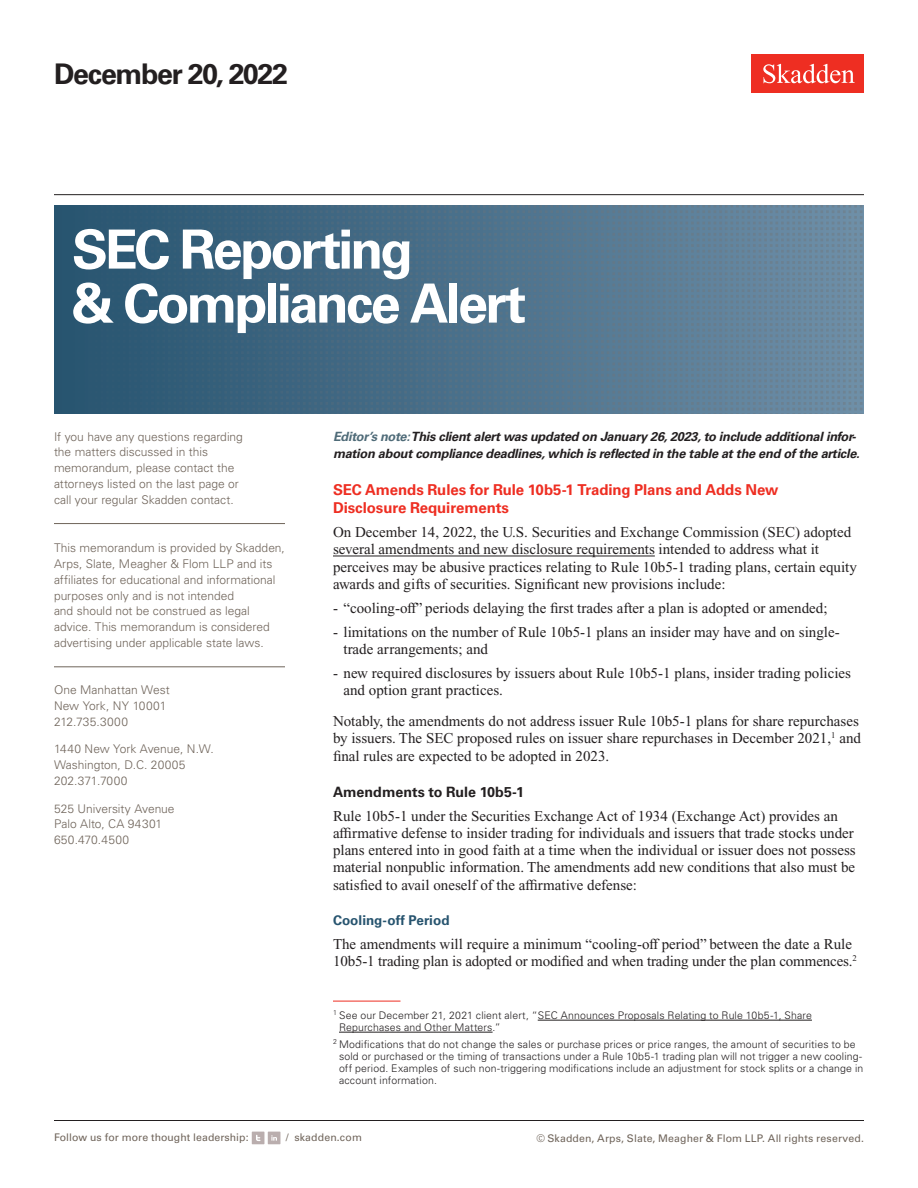
<style>
.page{position:relative;width:918px;height:1188px;background:#fff}
.page>*{position:absolute;margin:0;border:0;box-sizing:border-box;transform-origin:0 0}
.Title_Practice_Speci{font:700 54px/54px "Univers LT Std";letter-spacing:-.055em;color:#fff}
.Title_date{font:700 28.5px "Univers LT Std";letter-spacing:-.045em;color:#231f20}
.Main_Body{font:15px/17.2px "Times New Roman PS Std";color:#231f20}
.First_Level_Heading{font:700 15px/18px "Univers LT Std";letter-spacing:-.005em;color:#ee2e22}
.Second_Level_Heading{font:700 14.25px "Univers LT Std";color:#231f20}
.Third_Level_Heading{font:700 13.5px "Univers LT Std";color:#27546f}
.Main_Body-2{font:italic 700 12.75px/17.2px "Univers LT Std";letter-spacing:-.02em;color:#231f20}
.Sidebar_body_rule_be{font:300 12px/15.8px "Univers LT Std";color:#6f645a}
.Firm_Address{font:300 12px/15.8px "Univers LT Std";color:#6f645a}
.Footnote{font:300 10.5px/12px "Univers LT Std";letter-spacing:.015em;color:#231f20}
.t1{font:10.5px "Univers LT Std";letter-spacing:.01em;color:#6f645a}
.s1{color:#4f6b78}
</style>
<div class="page">
<div style="left:752px;top:54px;width:112px;height:39px;background:#ee2e22"></div>
<svg style="left:763px;top:64px;width:92px;height:19px"></svg>
<hr style="left:54px;top:1120px;width:810px;height:1px;background:#231f20">
<hr style="left:54px;top:194px;width:810px;height:1px;background:#231f20">
<div style="left:252px;top:1132px;width:12px;height:12px;background:#baaeae"></div>
<svg style="left:256px;top:1135px;width:4px;height:6px"></svg>
<div style="left:268px;top:1132px;width:12px;height:12px;background:#baaeae"></div>
<svg style="left:271px;top:1135px;width:6px;height:6px"></svg>
<img style="left:54px;top:206px;width:810px;height:208px">
<hr style="left:54px;top:523px;width:231px;height:1px;background:#6f645a">
<hr style="left:54px;top:666px;width:231px;height:1px;background:#6f645a">
<hr style="left:333px;top:556px;width:322px;height:1px;background:#231f20">
<hr style="left:333px;top:1001px;width:68px;height:1px;background:#ee2e22">
<hr style="left:538px;top:1020px;width:274px;height:1px;background:#231f20">
<hr style="left:339px;top:1032px;width:154px;height:1px;background:#231f20">
<p class="Title_date" style="left:54px;top:57px;width:235px">December 20, 2022</p>
<h1 class="Title_Practice_Speci" style="left:72px;top:223px;width:456px">SEC Reporting<br>&amp; Compliance Alert</h1>
<p class="Sidebar_body_rule_be" style="left:54px;top:429px;width:190px">If you have any questions regarding the matters discussed in this memorandum, please contact the attorneys listed on the last page or call your regular Skadden contact.</p>
<p class="Sidebar_body_rule_be" style="left:54px;top:540px;width:232px">This memorandum is provided by Skadden, Arps, Slate, Meagher &amp; Flom LLP and its affiliates for educational and informational purposes only and is not intended<br>and should not be construed as legal advice. This memorandum is considered advertising under applicable state laws.</p>
<p class="Firm_Address" style="left:54px;top:682px;width:117px">One Manhattan West<br>New York, NY 10001<br>212.735.3000</p>
<p class="Firm_Address" style="left:54px;top:741px;width:161px">1440 New York Avenue, N.W.<br>Washington, D.C. 20005<br>202.371.7000</p>
<p class="Firm_Address" style="left:54px;top:801px;width:122px">525 University Avenue<br>Palo Alto, CA 94301<br>650.470.4500</p>
<p class="Main_Body-2" style="left:333px;top:428px;width:528px"><span class="s1">Editor’s note:</span> This client alert was updated on January 26, 2023, to include additional infor&shy;mation about compliance deadlines, which is reflected in the table at the end of the article.</p>
<h1 class="First_Level_Heading" style="left:333px;top:481px;width:447px">SEC Amends Rules for Rule 10b5-1 Trading Plans and Adds New<br>Disclosure Requirements</h1>
<p class="Main_Body" style="left:333px;top:524px;width:525px">On December 14, 2022, the U.S. Securities and Exchange Commission (SEC) adopted several amendments and new disclosure requirements intended to address what it perceives may be abusive practices relating to Rule 10b5-1 trading plans, certain equity awards and gifts of securities. Significant new provisions include:</p>
<p class="Main_Body" style="left:333px;top:599px;width:496px">- “cooling-off” periods delaying the first trades after a plan is adopted or amended;</p>
<p class="Main_Body" style="left:344px;top:623px;width:498px;text-indent:-10px">- limitations on the number of Rule 10b5-1 plans an insider may have and on single&shy;trade arrangements; and</p>
<p class="Main_Body" style="left:344px;top:665px;width:509px;text-indent:-10px">- new required disclosures by issuers about Rule 10b5-1 plans, insider trading policies and option grant practices.</p>
<p class="Main_Body" style="left:333px;top:713px;width:530px">Notably, the amendments do not address issuer Rule 10b5-1 plans for share repurchases by issuers. The SEC proposed rules on issuer share repurchases in December 2021,<sup>1</sup> and final rules are expected to be adopted in 2023.</p>
<h2 class="Second_Level_Heading" style="left:333px;top:783px;width:192px">Amendments to Rule 10b5-1</h2>
<p class="Main_Body" style="left:333px;top:807px;width:524px">Rule 10b5-1 under the Securities Exchange Act of 1934 (Exchange Act) provides an affirmative defense to insider trading for individuals and issuers that trade stocks under plans entered into in good faith at a time when the individual or issuer does not possess material nonpublic information. The amendments add new conditions that also must be satisfied to avail oneself of the affirmative defense:</p>
<h3 class="Third_Level_Heading" style="left:333px;top:912px;width:118px">Cooling-off Period</h3>
<p class="Main_Body" style="left:333px;top:935px;width:525px">The amendments will require a minimum “cooling-off period” between the date a Rule<br>10b5-1 trading plan is adopted or modified and when trading under the plan commences.<sup>2</sup></p>
<p class="Footnote" style="left:339px;top:1009px;width:474px;text-indent:-6px"><sup>1</sup> See our December 21, 2021 client alert, “SEC Announces Proposals Relating to Rule 10b5-1, Share<br>Repurchases and Other Matters.”</p>
<p class="Footnote" style="left:339px;top:1038px;width:526px;text-indent:-6px"><sup>2</sup> Modifications that do not change the sales or purchase prices or price ranges, the amount of securities to be sold or purchased or the timing of transactions under a Rule 10b5-1 trading plan will not trigger a new cooling&shy;off period. Examples of such non-triggering modifications include an adjustment for stock splits or a change in account information.</p>
<p class="t1" style="left:54px;top:1131px;width:196px">Follow us for more thought leadership:</p>
<p class="t1" style="left:286px;top:1131px;width:77px">/ skadden.com</p>
<p class="t1" style="left:536px;top:1132px;width:329px">© Skadden, Arps, Slate, Meagher &amp; Flom LLP. All rights reserved.</p>
</div>
